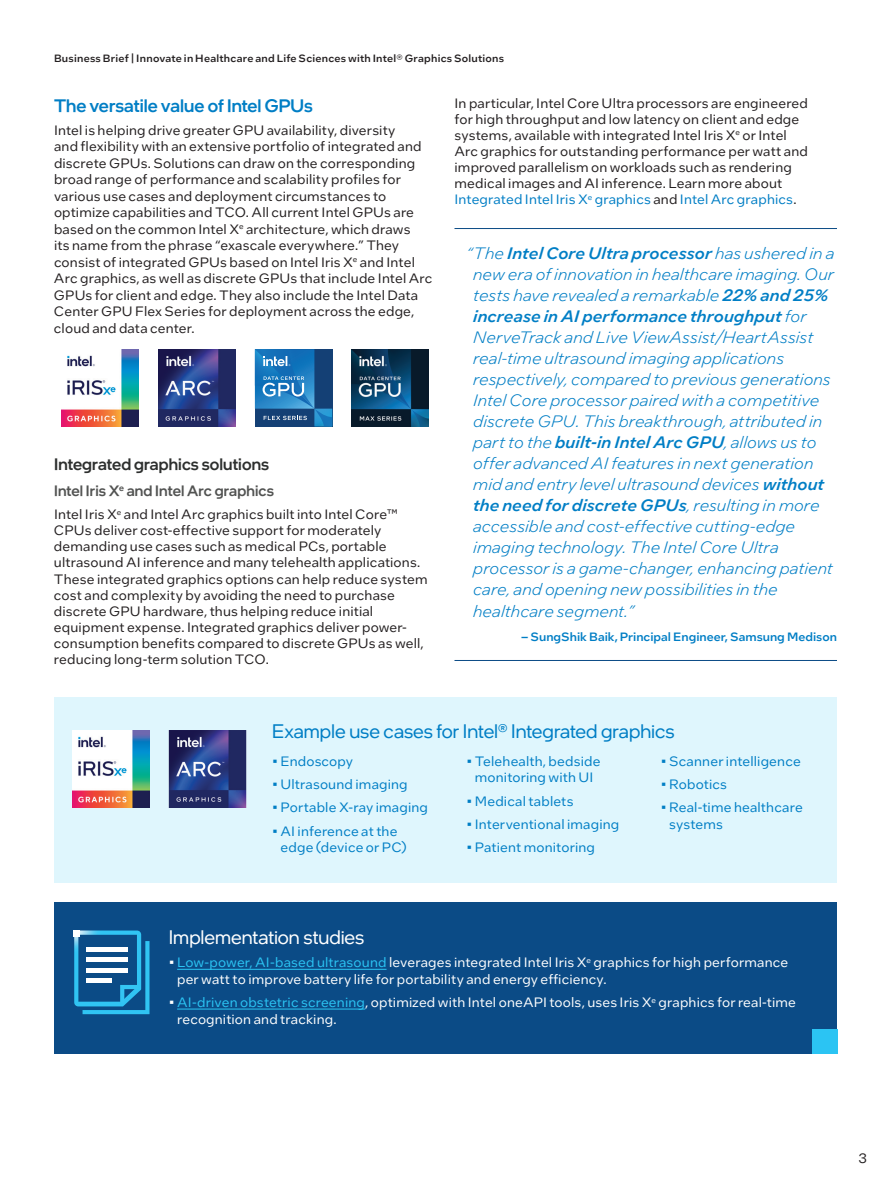
<style>
.page{position:relative;width:891px;height:1188px;background:#fff}
.page>*{position:absolute;margin:0;border:0;box-sizing:border-box;transform-origin:0 0}
.t1{font:19.5px "Intel One Display";color:#007ec5}
.t2{font:19.5px "Intel One Display";color:#fff}
.t3{font:500 18px "Intel One Display";color:#007ec5}
.t4{font:italic 300 16.5px/21px "Intel One Text";color:#007ec5}
.t5{font:500 16.5px "Intel One Display";letter-spacing:.005em;color:#2d2f2e}
.t6{font:500 15px "Intel One Display";letter-spacing:.01em;color:#525352}
.t7{font:13.5px/16.5px "Intel One Text";letter-spacing:.01em;color:#231f20}
.t8{font:13.5px/16.5px "Intel One Text";letter-spacing:.01em;color:#fff}
.t9{font:13.5px/16.5px "Intel One Text";letter-spacing:.015em;color:#007ec5}
.t10{font:500 12px "Intel One Text";color:#007ec5}
.t11{font:500 10.5px "Intel One Text";letter-spacing:.02em;color:#231f20}
.s1{color:#007ec5}
.s2{font-weight:500}
.s3{color:#2bc4f3}
</style>
<div class="page">
<div style="left:54px;top:697px;width:783px;height:185px;background:#dff6fd"></div>
<div style="left:54px;top:903px;width:783px;height:151px;background:#0b4b86"></div>
<hr style="left:454px;top:228px;width:383px;height:1px;background:#0b4b86">
<hr style="left:454px;top:660px;width:383px;height:1px;background:#0b4b86">
<img style="left:62px;top:349px;width:77px;height:78px">
<img style="left:72px;top:730px;width:77px;height:78px">
<svg style="left:255px;top:349px;width:77px;height:78px;background:#2a71ab"></svg>
<img style="left:158px;top:349px;width:78px;height:77px">
<img style="left:169px;top:730px;width:77px;height:77px">
<img style="left:352px;top:349px;width:77px;height:78px">
<hr style="left:177px;top:969px;width:210px;height:1px;background:#2bc4f3">
<hr style="left:177px;top:1009px;width:188px;height:1px;background:#2bc4f3">
<div style="left:812px;top:1029px;width:25px;height:25px;background:#2bc4f3"></div>
<img style="left:83px;top:941px;width:67px;height:73px">
<img style="left:74px;top:930px;width:67px;height:76px">
<svg style="left:120px;top:985px;width:18px;height:18px"></svg>
<svg style="left:73px;top:930px;width:6px;height:6px"></svg>
<hr style="left:87px;top:958px;width:41px;height:4px;background:#fff">
<hr style="left:87px;top:968px;width:41px;height:4px;background:#fff">
<div style="left:87px;top:947px;width:41px;height:5px;background:#fff"></div>
<hr style="left:87px;top:979px;width:25px;height:4px;background:#fff">
<p class="t11" style="left:54px;top:51px;width:452px">Business Brief | Innovate in Healthcare and Life Sciences with Intel® Graphics Solutions</p>
<h2 class="t3" style="left:54px;top:94px;width:260px">The versatile value of Intel GPUs</h2>
<p class="t7" style="left:54px;top:121px;width:380px">Intel is helping drive greater GPU availability, diversity<br>and flexibility with an extensive portfolio of integrated and discrete GPUs. Solutions can draw on the corresponding broad range of performance and scalability profiles for various use cases and deployment circumstances to optimize capabilities and TCO. All current Intel GPUs are based on the common Intel X<sup>e</sup> architecture, which draws<br>its name from the phrase “exascale everywhere.” They consist of integrated GPUs based on Intel Iris X<sup>e</sup> and Intel Arc graphics, as well as discrete GPUs that include Intel Arc GPUs for client and edge. They also include the Intel Data Center GPU Flex Series for deployment across the edge, cloud and data center.</p>
<p class="t7" style="left:454px;top:94px;width:355px">In particular, Intel Core Ultra processors are engineered for high throughput and low latency on client and edge systems, available with integrated Intel Iris X<sup>e</sup> or Intel Arc graphics for outstanding performance per watt and improved parallelism on workloads such as rendering medical images and AI inference. Learn more about <span class="s1">Integrated Intel Iris X</span><sup>e</sup> <span class="s1">graphics</span> and <span class="s1">Intel Arc graphics</span>.</p>
<p class="t4" style="left:473px;top:242px;width:363px;text-indent:-7px">“The <span class="s2">Intel Core Ultra processor</span> has ushered in a new era of innovation in healthcare imaging. Our tests have revealed a remarkable <span class="s2">22% and 25% increase in AI performance throughput</span> for NerveTrack and Live ViewAssist/HeartAssist real-time ultrasound imaging applications respectively, compared to previous generations Intel Core processor paired with a competitive discrete GPU. This breakthrough, attributed in part to the <span class="s2">built-in Intel Arc GPU</span>, allows us to offer advanced AI features in next generation mid and entry level ultrasound devices <span class="s2">without the need for discrete GPUs</span>, resulting in more accessible and cost-effective cutting-edge imaging technology. The Intel Core Ultra processor is a game-changer, enhancing patient care, and opening new possibilities in the</p>
<p class="t4" style="left:473px;top:600px;width:162px">healthcare segment.”</p>
<p class="t10" style="left:521px;top:629px;width:317px">– SungShik Baik, Principal Engineer, Samsung Medison</p>
<p class="t5" style="left:54px;top:453px;width:217px">Integrated graphics solutions</p>
<p class="t6" style="left:54px;top:481px;width:221px">Intel Iris X<sup>e</sup> and Intel Arc graphics</p>
<p class="t7" style="left:54px;top:506px;width:375px;line-height:16px">Intel Iris X<sup>e</sup> and Intel Arc graphics built into Intel Core™ CPUs deliver cost-effective support for moderately demanding use cases such as medical PCs, portable ultrasound AI inference and many telehealth applications.<br>These integrated graphics options can help reduce system cost and complexity by avoiding the need to purchase discrete GPU hardware, thus helping reduce initial equipment expense. Integrated graphics deliver power&shy;consumption benefits compared to discrete GPUs as well, reducing long-term solution TCO.</p>
<h1 class="t1" style="left:272px;top:719px;width:404px">Example use cases for Intel® Integrated graphics</h1>
<p class="t9" style="left:272px;top:752px;width:82px">• Endoscopy</p>
<p class="t9" style="left:272px;top:776px;width:137px">• Ultrasound imaging</p>
<p class="t9" style="left:272px;top:799px;width:157px">• Portable X-ray imaging</p>
<p class="t9" style="left:281px;top:822px;width:128px;text-indent:-8px">• AI inference at the edge (device or PC)</p>
<p class="t9" style="left:466px;top:752px;width:136px;text-align:center">• Telehealth, bedside monitoring with UI</p>
<p class="t9" style="left:466px;top:792px;width:109px">• Medical tablets</p>
<p class="t9" style="left:466px;top:815px;width:154px">• Interventional imaging</p>
<p class="t9" style="left:466px;top:839px;width:130px">• Patient monitoring</p>
<p class="t9" style="left:661px;top:752px;width:142px">• Scanner intelligence</p>
<p class="t9" style="left:661px;top:776px;width:68px">• Robotics</p>
<p class="t9" style="left:669px;top:799px;width:135px;text-indent:-8px">• Real-time healthcare systems</p>
<h1 class="t2" style="left:169px;top:925px;width:197px">Implementation studies</h1>
<p class="t8" style="left:177px;top:954px;width:613px;text-indent:-8px">• <span class="s3">Low-power, AI-based ultrasound</span> leverages integrated Intel Iris X<sup>e</sup> graphics for high performance per watt to improve battery life for portability and energy efficiency.</p>
<p class="t8" style="left:177px;top:994px;width:620px;text-indent:-8px">• <span class="s3">AI-driven obstetric screening</span>, optimized with Intel oneAPI tools, uses Iris X<sup>e</sup> graphics for real-time recognition and tracking.</p>
<p class="t7" style="left:858px;top:1150px;width:10px">3</p>
</div>
